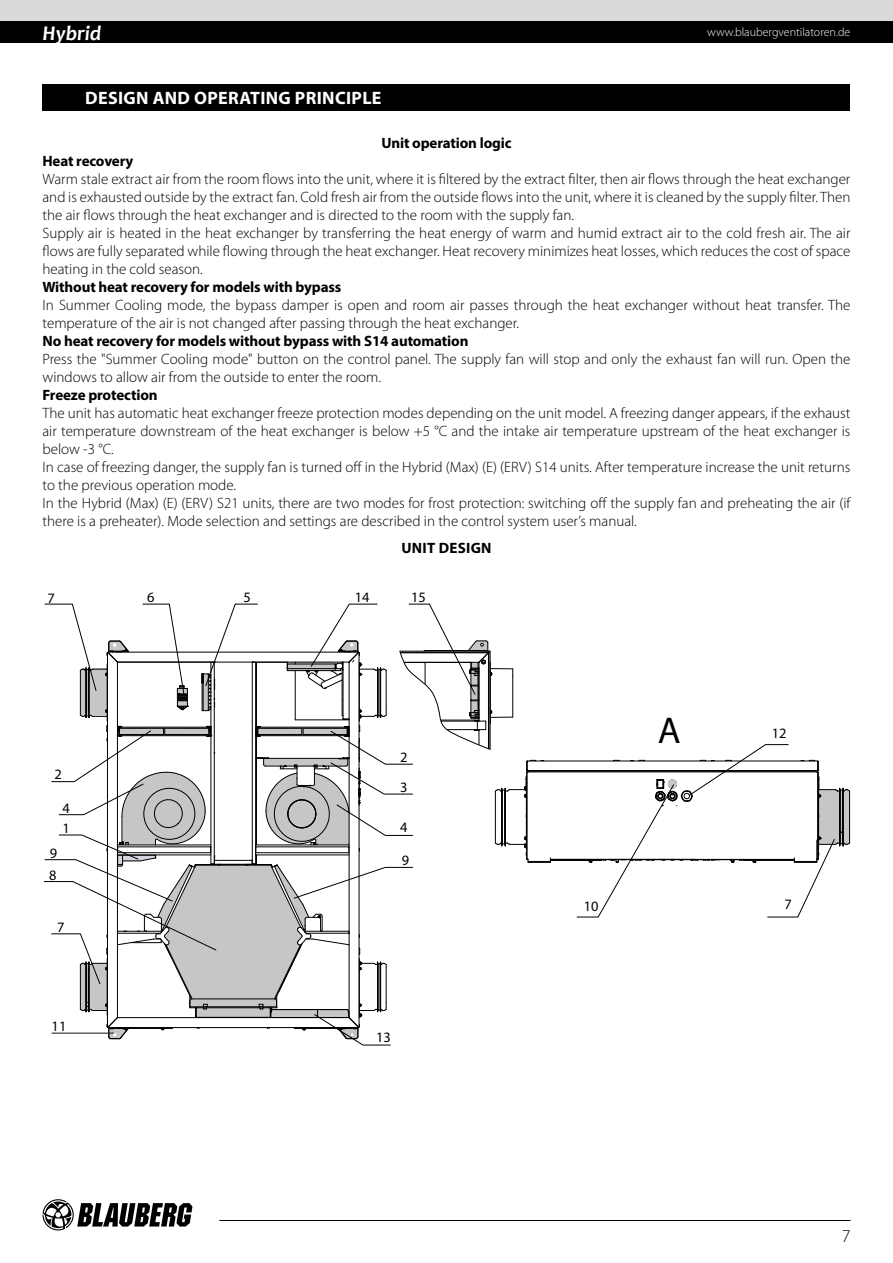
<style>
.page{position:relative;width:893px;height:1263px;background:#fff}
.page>*{position:absolute;margin:0;border:0;box-sizing:border-box;transform-origin:0 0}
.t1{font:37.35px "Myriad Pro";color:#000}
.t2{font:italic 700 21px "Candara";color:#fff}
.t3{font:700 18px "Myriad Pro";letter-spacing:.02em;color:#fff}
.t4{font:300 18px "Myriad Pro";color:#000}
.t5{font:300 15px/18px "Myriad Pro";color:#000}
.t6{font:700 15px "Myriad Pro";letter-spacing:-.01em;color:#000}
.t7{font:700 15px "Myriad Pro";letter-spacing:.02em;color:#000}
.t8{font:14.4px "Myriad Pro";color:#000}
.t9{font:300 12px "Myriad Pro";color:#fff}
</style>
<div class="page">
<div style="left:0;top:0;width:893px;height:21px;background:#dadada"></div>
<div style="left:0;top:21px;width:893px;height:22px;background:#000"></div>
<svg style="left:43px;top:1199px;width:149px;height:31px"></svg>
<hr style="left:219px;top:1220px;width:631px;height:1px;background:#000">
<div style="left:43px;top:84px;width:807px;height:26px;background:#000"></div>
<svg style="left:44px;top:604px;width:806px;height:441px"></svg>
<h2 class="t2" style="left:43px;top:20px;width:60px">Hybrid</h2>
<p class="t9" style="left:707px;top:26px;width:145px">www.blaubergventilatoren.de</p>
<p class="t3" style="left:85px;top:86px;width:298px">DESIGN AND OPERATING PRINCIPLE</p>
<p class="t6" style="left:381px;top:134px;width:132px">Unit operation logic</p>
<p class="t6" style="left:43px;top:152px;width:92px">Heat recovery</p>
<p class="t5" style="left:43px;top:171px;width:809px">Warm stale extract air from the room flows into the unit, where it is filtered by the extract filter, then air flows through the heat exchanger and is exhausted outside by the extract fan. Cold fresh air from the outside flows into the unit, where it is cleaned by the supply filter. Then the air flows through the heat exchanger and is directed to the room with the supply fan.<br>Supply air is heated in the heat exchanger by transferring the heat energy of warm and humid extract air to the cold fresh air. The air flows are fully separated while flowing through the heat exchanger. Heat recovery minimizes heat losses, which reduces the cost of space heating in the cold season.</p>
<p class="t6" style="left:43px;top:278px;width:300px">Without heat recovery for models with bypass</p>
<p class="t5" style="left:43px;top:297px;width:809px">In Summer Cooling mode, the bypass damper is open and room air passes through the heat exchanger without heat transfer. The temperature of the air is not changed after passing through the heat exchanger.</p>
<p class="t6" style="left:43px;top:332px;width:427px">No heat recovery for models without bypass with S14 automation</p>
<p class="t5" style="left:43px;top:351px;width:809px">Press the "Summer Cooling mode" button on the control panel. The supply fan will stop and only the exhaust fan will run. Open the windows to allow air from the outside to enter the room.</p>
<p class="t6" style="left:43px;top:386px;width:117px">Freeze protection</p>
<p class="t5" style="left:43px;top:405px;width:809px">The unit has automatic heat exchanger freeze protection modes depending on the unit model. A freezing danger appears, if the exhaust air temperature downstream of the heat exchanger is below +5 °C and the intake air temperature upstream of the heat exchanger is below -3 °C.<br>In case of freezing danger, the supply fan is turned off in the Hybrid (Max) (E) (ERV) S14 units. After temperature increase the unit returns to the previous operation mode.<br>In the Hybrid (Max) (E) (ERV) S21 units, there are two modes for frost protection: switching off the supply fan and preheating the air (if there is a preheater). Mode selection and settings are described in the control system user’s manual.</p>
<p class="t7" style="left:401px;top:538px;width:92px">UNIT DESIGN</p>
<p class="t8" style="left:48px;top:589px;width:9px">7</p>
<p class="t8" style="left:147px;top:588px;width:9px">6</p>
<p class="t8" style="left:243px;top:588px;width:9px">5</p>
<p class="t8" style="left:54px;top:766px;width:9px">2</p>
<p class="t8" style="left:62px;top:799px;width:9px">4</p>
<p class="t8" style="left:62px;top:819px;width:9px">1</p>
<p class="t8" style="left:50px;top:844px;width:9px">9</p>
<p class="t8" style="left:49px;top:866px;width:9px">8</p>
<p class="t8" style="left:57px;top:918px;width:9px">7</p>
<p class="t8" style="left:52px;top:1017px;width:16px">11</p>
<p class="t8" style="left:355px;top:588px;width:16px">14</p>
<p class="t8" style="left:411px;top:588px;width:16px">15</p>
<p class="t8" style="left:400px;top:748px;width:9px">2</p>
<p class="t8" style="left:400px;top:778px;width:9px">3</p>
<p class="t8" style="left:400px;top:819px;width:9px">4</p>
<p class="t8" style="left:402px;top:851px;width:9px">9</p>
<p class="t8" style="left:376px;top:1028px;width:16px">13</p>
<h1 class="t1" style="left:658px;top:707px;width:24px">A</h1>
<p class="t8" style="left:772px;top:724px;width:16px">12</p>
<p class="t8" style="left:584px;top:897px;width:16px">10</p>
<p class="t8" style="left:784px;top:895px;width:9px">7</p>
<p class="t4" style="left:842px;top:1226px;width:10px">7</p>
</div>
